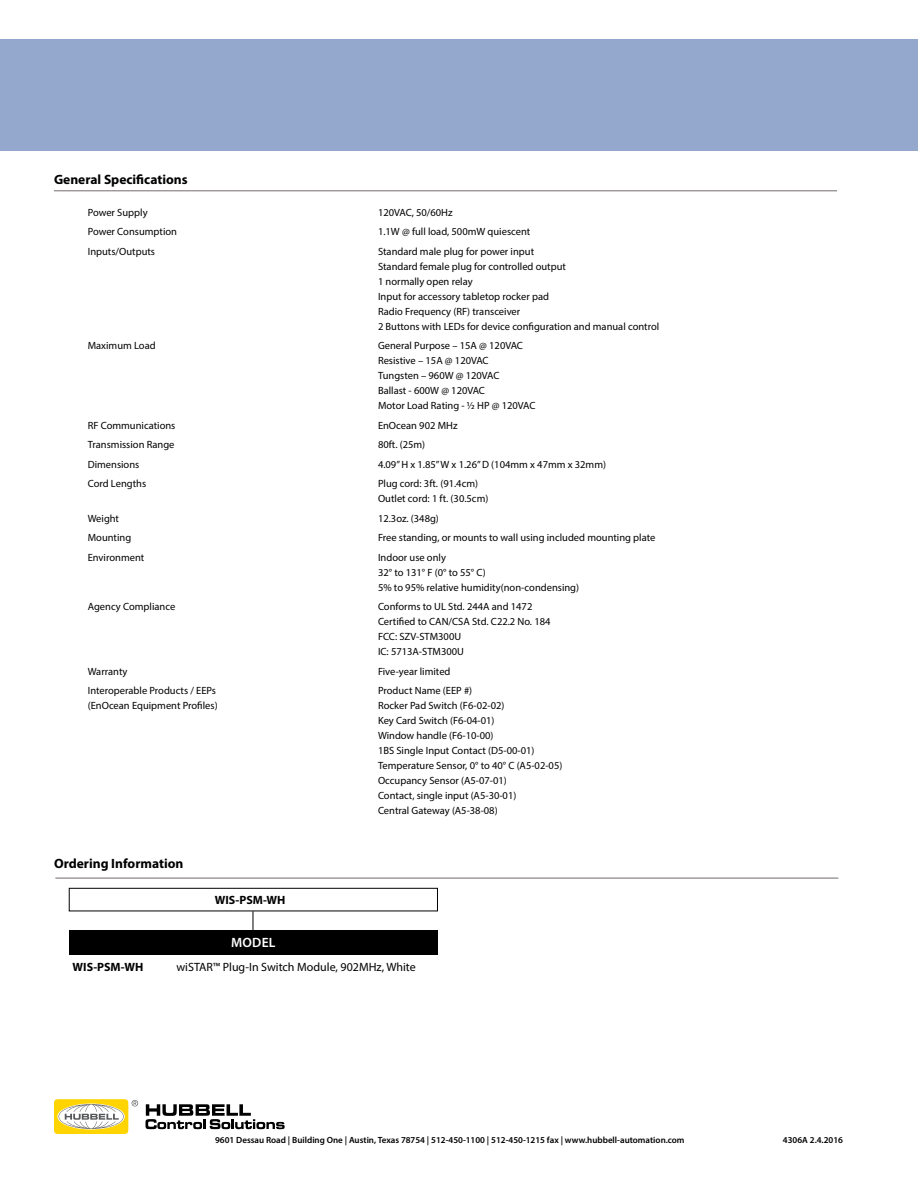
<style>
.page{position:relative;width:918px;height:1188px;background:#fff}
.page>*{position:absolute;margin:0;border:0;box-sizing:border-box;transform-origin:0 0}
.rulers_off{font:700 13.5px "Myriad Pro";color:#000}
.Ordering_Subhead{font:600 13.5px "Myriad Pro";letter-spacing:.02em;color:#fff}
.t1{font:12px "Myriad Pro";color:#000}
.t2{font:700 12px "Myriad Pro";color:#000}
.rulers_off-2{font:10.5px "Myriad Pro";color:#000}
.t3{font:600 9px "Myriad Pro";color:#000}
</style>
<div class="page">
<hr style="left:55px;top:878px;width:783px;height:1px;background:#706c6a">
<svg style="left:253px;top:911px;width:1px;height:19px"></svg>
<div style="left:69px;top:888px;width:369px;height:23px;border:1px solid #000"></div>
<div style="left:69px;top:930px;width:369px;height:25px;background:#000"></div>
<hr style="left:54px;top:190px;width:783px;height:1px;background:#706c6a">
<div style="left:0;top:39px;width:918px;height:112px;background:#93a8cc"></div>
<svg style="left:146px;top:1104px;width:139px;height:25px"></svg>
<svg style="left:54px;top:1099px;width:84px;height:35px"></svg>
<p class="rulers_off" style="left:54px;top:171px;width:135px">General Specifications</p>
<p class="rulers_off-2" style="left:88px;top:206px;width:61px">Power Supply</p>
<p class="rulers_off-2" style="left:378px;top:206px;width:76px">120VAC, 50/60Hz</p>
<p class="rulers_off-2" style="left:88px;top:225px;width:91px">Power Consumption</p>
<p class="rulers_off-2" style="left:378px;top:225px;width:154px">1.1W @ full load, 500mW quiescent</p>
<p class="rulers_off-2" style="left:88px;top:245px;width:69px">Inputs/Outputs</p>
<p class="rulers_off-2" style="left:378px;top:245px;width:158px">Standard male plug for power input</p>
<p class="rulers_off-2" style="left:378px;top:260px;width:190px">Standard female plug for controlled output</p>
<p class="rulers_off-2" style="left:378px;top:275px;width:96px">1 normally open relay</p>
<p class="rulers_off-2" style="left:378px;top:290px;width:173px">Input for accessory tabletop rocker pad</p>
<p class="rulers_off-2" style="left:378px;top:305px;width:144px">Radio Frequency (RF) transceiver</p>
<p class="rulers_off-2" style="left:378px;top:320px;width:283px">2 Buttons with LEDs for device configuration and manual control</p>
<p class="rulers_off-2" style="left:88px;top:339px;width:69px">Maximum Load</p>
<p class="rulers_off-2" style="left:378px;top:339px;width:147px">General Purpose – 15A @ 120VAC</p>
<p class="rulers_off-2" style="left:378px;top:354px;width:112px">Resistive – 15A @ 120VAC</p>
<p class="rulers_off-2" style="left:378px;top:369px;width:123px">Tungsten – 960W @ 120VAC</p>
<p class="rulers_off-2" style="left:378px;top:384px;width:109px">Ballast - 600W @ 120VAC</p>
<p class="rulers_off-2" style="left:378px;top:399px;width:159px">Motor Load Rating - ½ HP @ 120VAC</p>
<p class="rulers_off-2" style="left:88px;top:419px;width:89px">RF Communications</p>
<p class="rulers_off-2" style="left:378px;top:419px;width:81px">EnOcean 902 MHz</p>
<p class="rulers_off-2" style="left:88px;top:438px;width:88px">Transmission Range</p>
<p class="rulers_off-2" style="left:378px;top:438px;width:49px">80ft. (25m)</p>
<p class="rulers_off-2" style="left:88px;top:458px;width:53px">Dimensions</p>
<p class="rulers_off-2" style="left:378px;top:458px;width:230px">4.09” H x 1.85” W x 1.26” D (104mm x 47mm x 32mm)</p>
<p class="rulers_off-2" style="left:88px;top:477px;width:60px">Cord Lengths</p>
<p class="rulers_off-2" style="left:378px;top:477px;width:102px">Plug cord: 3ft. (91.4cm)</p>
<p class="rulers_off-2" style="left:378px;top:492px;width:112px">Outlet cord: 1 ft. (30.5cm)</p>
<p class="rulers_off-2" style="left:88px;top:512px;width:33px">Weight</p>
<p class="rulers_off-2" style="left:378px;top:512px;width:62px">12.3oz. (348g)</p>
<p class="rulers_off-2" style="left:88px;top:531px;width:45px">Mounting</p>
<p class="rulers_off-2" style="left:378px;top:531px;width:279px">Free standing, or mounts to wall using included mounting plate</p>
<p class="rulers_off-2" style="left:88px;top:551px;width:58px">Environment</p>
<p class="rulers_off-2" style="left:378px;top:551px;width:69px">Indoor use only</p>
<p class="rulers_off-2" style="left:378px;top:566px;width:109px">32° to 131° F (0° to 55° C)</p>
<p class="rulers_off-2" style="left:378px;top:581px;width:203px">5% to 95% relative humidity(non-condensing)</p>
<p class="rulers_off-2" style="left:88px;top:600px;width:89px">Agency Compliance</p>
<p class="rulers_off-2" style="left:378px;top:600px;width:156px">Conforms to UL Std. 244A and 1472</p>
<p class="rulers_off-2" style="left:378px;top:615px;width:174px">Certified to CAN/CSA Std. C22.2 No. 184</p>
<p class="rulers_off-2" style="left:378px;top:630px;width:85px">FCC: SZV-STM300U</p>
<p class="rulers_off-2" style="left:378px;top:645px;width:87px">IC: 5713A-STM300U</p>
<p class="rulers_off-2" style="left:88px;top:665px;width:41px">Warranty</p>
<p class="rulers_off-2" style="left:378px;top:665px;width:74px">Five-year limited</p>
<p class="rulers_off-2" style="left:88px;top:684px;width:130px">Interoperable Products / EEPs</p>
<p class="rulers_off-2" style="left:378px;top:684px;width:96px">Product Name (EEP #)</p>
<p class="rulers_off-2" style="left:88px;top:699px;width:131px">(EnOcean Equipment Profiles)</p>
<p class="rulers_off-2" style="left:378px;top:699px;width:128px">Rocker Pad Switch (F6-02-02)</p>
<p class="rulers_off-2" style="left:378px;top:714px;width:118px">Key Card Switch (F6-04-01)</p>
<p class="rulers_off-2" style="left:378px;top:729px;width:117px">Window handle (F6-10-00)</p>
<p class="rulers_off-2" style="left:378px;top:744px;width:158px">1BS Single Input Contact (D5-00-01)</p>
<p class="rulers_off-2" style="left:378px;top:759px;width:186px">Temperature Sensor, 0° to 40° C (A5-02-05)</p>
<p class="rulers_off-2" style="left:378px;top:774px;width:130px">Occupancy Sensor (A5-07-01)</p>
<p class="rulers_off-2" style="left:378px;top:789px;width:140px">Contact, single input (A5-30-01)</p>
<p class="rulers_off-2" style="left:378px;top:804px;width:121px">Central Gateway (A5-38-08)</p>
<p class="rulers_off" style="left:54px;top:854px;width:131px">Ordering Information</p>
<p class="t2" style="left:215px;top:892px;width:72px">WIS-PSM-WH</p>
<p class="Ordering_Subhead" style="left:231px;top:934px;width:46px">MODEL</p>
<p class="t2" style="left:73px;top:959px;width:72px">WIS-PSM-WH</p>
<p class="t1" style="left:176px;top:959px;width:241px">wiSTAR™ Plug-In Switch Module, 902MHz, White</p>
<p class="t3" style="left:215px;top:1134px;width:471px">9601 Dessau Road | Building One | Austin, Texas 78754 | 512-450-1100 | 512-450-1215 fax | www.hubbell-automation.com</p>
<p class="t3" style="left:783px;top:1134px;width:62px">4306A 2.4.2016</p>
</div>
